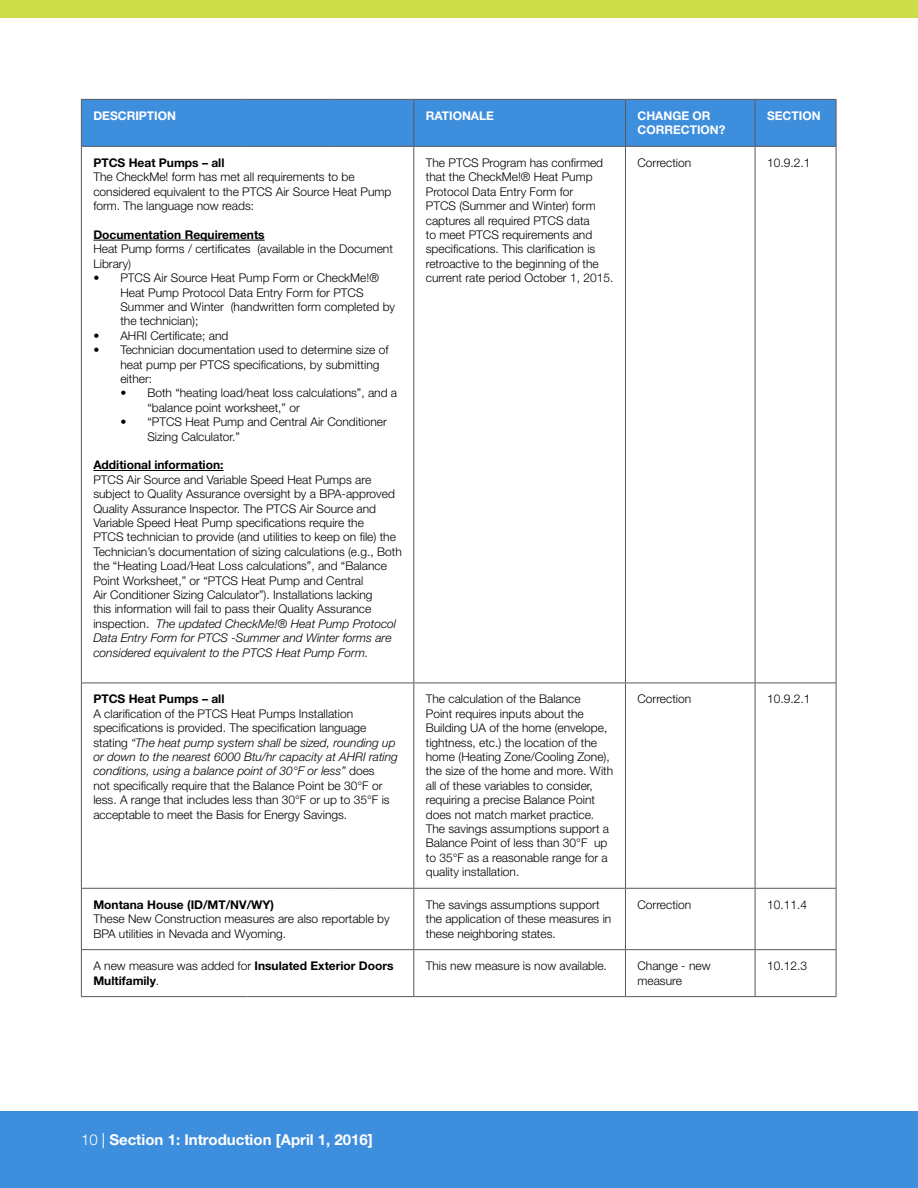
<style>
.page{position:relative;width:918px;height:1188px;background:#fff}
.page>*{position:absolute;margin:0;border:0;box-sizing:border-box;transform-origin:0 0}
.t1{font:700 15px "Helvetica Neue LT Std";color:#fff}
.t2{font:300 12px/14.4px "Helvetica Neue LT Std";color:#000}
.t3{font:700 12px/14.4px "Helvetica Neue LT Std";color:#000}
.t4{font:700 12px/14.4px "Helvetica Neue LT Std";color:#fff}
.s1{font-style:italic}
.s2{font-weight:300}
.s3{font-weight:400}
</style>
<div class="page">
<div style="left:0;top:0;width:918px;height:18px;background:#cedd4a"></div>
<div style="left:0;top:1112px;width:918px;height:76px;background:#3e8ede"></div>
<div style="left:82px;top:100px;width:754px;height:46px;background:#3e8ede"></div>
<hr style="left:413px;top:100px;width:1px;height:46px;background:#58595b">
<hr style="left:625px;top:100px;width:1px;height:46px;background:#58595b">
<hr style="left:755px;top:100px;width:1px;height:46px;background:#58595b">
<hr style="left:836px;top:100px;width:1px;height:46px;background:#58595b">
<hr style="left:413px;top:147px;width:1px;height:536px;background:#58595b">
<hr style="left:413px;top:683px;width:1px;height:205px;background:#58595b">
<hr style="left:413px;top:889px;width:1px;height:60px;background:#58595b">
<hr style="left:413px;top:950px;width:1px;height:46px;background:#58595b">
<hr style="left:625px;top:147px;width:1px;height:536px;background:#58595b">
<hr style="left:755px;top:147px;width:1px;height:536px;background:#58595b">
<hr style="left:836px;top:147px;width:1px;height:536px;background:#58595b">
<hr style="left:625px;top:683px;width:1px;height:205px;background:#58595b">
<hr style="left:755px;top:683px;width:1px;height:205px;background:#58595b">
<hr style="left:836px;top:683px;width:1px;height:205px;background:#58595b">
<hr style="left:625px;top:889px;width:1px;height:60px;background:#58595b">
<hr style="left:755px;top:889px;width:1px;height:60px;background:#58595b">
<hr style="left:836px;top:889px;width:1px;height:60px;background:#58595b">
<hr style="left:625px;top:950px;width:1px;height:46px;background:#58595b">
<hr style="left:755px;top:950px;width:1px;height:46px;background:#58595b">
<hr style="left:836px;top:950px;width:1px;height:46px;background:#58595b">
<hr style="left:81px;top:99px;width:166px;height:1px;background:#58595b">
<hr style="left:81px;top:100px;width:1px;height:46px;background:#58595b">
<hr style="left:247px;top:99px;width:84px;height:1px;background:#58595b">
<hr style="left:331px;top:99px;width:83px;height:1px;background:#58595b">
<hr style="left:414px;top:99px;width:211px;height:1px;background:#58595b">
<hr style="left:625px;top:99px;width:130px;height:1px;background:#58595b">
<hr style="left:755px;top:99px;width:81px;height:1px;background:#58595b">
<hr style="left:81px;top:146px;width:166px;height:1px;background:#58595b">
<hr style="left:247px;top:146px;width:84px;height:1px;background:#58595b">
<hr style="left:331px;top:146px;width:83px;height:1px;background:#58595b">
<hr style="left:414px;top:146px;width:211px;height:1px;background:#58595b">
<hr style="left:625px;top:146px;width:130px;height:1px;background:#58595b">
<hr style="left:755px;top:146px;width:81px;height:1px;background:#58595b">
<hr style="left:81px;top:147px;width:1px;height:536px;background:#58595b">
<hr style="left:81px;top:683px;width:166px;height:1px;background:#58595b">
<hr style="left:81px;top:683px;width:1px;height:205px;background:#58595b">
<hr style="left:247px;top:683px;width:84px;height:1px;background:#58595b">
<hr style="left:331px;top:683px;width:83px;height:1px;background:#58595b">
<hr style="left:414px;top:683px;width:211px;height:1px;background:#58595b">
<hr style="left:625px;top:683px;width:130px;height:1px;background:#58595b">
<hr style="left:755px;top:683px;width:81px;height:1px;background:#58595b">
<hr style="left:81px;top:888px;width:166px;height:1px;background:#58595b">
<hr style="left:81px;top:889px;width:1px;height:60px;background:#58595b">
<hr style="left:247px;top:888px;width:84px;height:1px;background:#58595b">
<hr style="left:331px;top:888px;width:83px;height:1px;background:#58595b">
<hr style="left:414px;top:888px;width:211px;height:1px;background:#58595b">
<hr style="left:625px;top:888px;width:130px;height:1px;background:#58595b">
<hr style="left:755px;top:888px;width:81px;height:1px;background:#58595b">
<hr style="left:81px;top:949px;width:166px;height:1px;background:#58595b">
<hr style="left:81px;top:950px;width:1px;height:46px;background:#58595b">
<hr style="left:247px;top:949px;width:84px;height:1px;background:#58595b">
<hr style="left:331px;top:949px;width:83px;height:1px;background:#58595b">
<hr style="left:414px;top:949px;width:211px;height:1px;background:#58595b">
<hr style="left:625px;top:949px;width:130px;height:1px;background:#58595b">
<hr style="left:755px;top:949px;width:81px;height:1px;background:#58595b">
<hr style="left:81px;top:996px;width:166px;height:1px;background:#58595b">
<hr style="left:247px;top:996px;width:84px;height:1px;background:#58595b">
<hr style="left:331px;top:996px;width:83px;height:1px;background:#58595b">
<hr style="left:414px;top:996px;width:211px;height:1px;background:#58595b">
<hr style="left:625px;top:996px;width:130px;height:1px;background:#58595b">
<hr style="left:755px;top:996px;width:81px;height:1px;background:#58595b">
<hr style="left:93px;top:240px;width:172px;height:1px;background:#000">
<hr style="left:93px;top:470px;width:131px;height:1px;background:#000">
<p class="t4" style="left:93px;top:108px;width:84px">Description</p>
<p class="t4" style="left:426px;top:108px;width:70px">Rationale</p>
<p class="t4" style="left:637px;top:108px;width:89px">Change or<br>Correction?</p>
<p class="t4" style="left:767px;top:108px;width:55px">Section</p>
<p class="t3" style="left:93px;top:155px;width:9px">PTC</p>
<p class="t3" style="left:118px;top:155px;width:108px">S Heat Pumps – all</p>
<p class="t2" style="left:93px;top:170px;width:300px">The CheckMe! form has met all requirements to be considered equivalent to the PTCS Air Source Heat Pump form. The language now reads:</p>
<p class="t3" style="left:93px;top:227px;width:173px">Documentation Requirements</p>
<p class="t2" style="left:93px;top:242px;width:301px">Heat Pump forms / certificates (available in the Document<br>Library)</p>
<p class="t2" style="left:120px;top:270px;width:276px;text-indent:-27px">• PTCS Air Source Heat Pump Form or CheckMe!® Heat Pump Protocol Data Entry Form for PTCS Summer and Winter (handwritten form completed by the technician);</p>
<p class="t2" style="left:93px;top:328px;width:137px">• AHRI Certificate; and</p>
<p class="t2" style="left:120px;top:342px;width:270px;text-indent:-27px">• Technician documentation used to determine size of heat pump per PTCS specifications, by submitting either:</p>
<p class="t2" style="left:147px;top:386px;width:251px;text-indent:-27px">• Both “heating load/heat loss calculations”, and a “balance point worksheet,” or</p>
<p class="t2" style="left:147px;top:414px;width:241px;text-indent:-27px">• “PTCS Heat Pump and Central Air Conditioner<br>Sizing Calculator.”</p>
<p class="t3" style="left:93px;top:458px;width:132px">Additional information:</p>
<p class="t2" style="left:93px;top:472px;width:310px">PTCS Air Source and Variable Speed Heat Pumps are subject to Quality Assurance oversight by a BPA-approved Quality Assurance Inspector. The PTCS Air Source and Variable Speed Heat Pump specifications require the<br>PTCS technician to provide (and utilities to keep on file) the Technician’s documentation of sizing calculations (e.g., Both the “Heating Load/Heat Loss calculations”, and “Balance Point Worksheet,” or “PTCS Heat Pump and Central<br>Air Conditioner Sizing Calculator”). Installations lacking<br>this information will fail to pass their Quality Assurance inspection. <span class="s1">The updated CheckMe!® Heat Pump Protocol Data Entry Form for PTCS -Summer and Winter forms are considered equivalent to the PTCS Heat Pump Form.</span></p>
<p class="t2" style="left:426px;top:155px;width:189px">The PTCS Program has confirmed that the CheckMe!® Heat Pump<br>Protocol Data Entry Form for<br>PTCS (Summer and Winter) form captures all required PTCS data<br>to meet PTCS requirements and specifications. This clarification is retroactive to the beginning of the current rate period October 1, 2015.</p>
<p class="t2" style="left:637px;top:155px;width:55px">Correction</p>
<p class="t2" style="left:767px;top:155px;width:45px">10.9.2.1</p>
<p class="t3" style="left:93px;top:692px;width:9px">PTC</p>
<p class="t3" style="left:118px;top:692px;width:108px">S Heat Pumps – all</p>
<p class="t2" style="left:93px;top:706px;width:306px">A clarification of the PTCS Heat Pumps Installation specifications is provided. The specification language stating <span class="s1">“The heat pump system shall be sized, rounding up or down to the nearest 6000 Btu/hr capacity at AHRI rating conditions, using a balance point of 30°F or less”</span> does<br>not specifically require that the Balance Point be 30°F or less. A range that includes less than 30°F or up to 35°F is acceptable to meet the Basis for Energy Savings.</p>
<p class="t3" style="left:93px;top:897px;width:182px">Montana House (ID/MT/NV/WY)</p>
<p class="t2" style="left:93px;top:912px;width:298px">These New Construction measures are also reportable by<br>BPA utilities in Nevada and Wyoming.</p>
<p class="t2" style="left:426px;top:692px;width:189px">The calculation of the Balance<br>Point requires inputs about the<br>Building UA of the home (envelope, tightness, etc.) the location of the home (Heating Zone/Cooling Zone), the size of the home and more. With all of these variables to consider, requiring a precise Balance Point does not match market practice.<br>The savings assumptions support a<br>Balance Point of less than 30°F up to 35°F as a reasonable range for a quality installation.</p>
<p class="t2" style="left:637px;top:692px;width:55px">Correction</p>
<p class="t2" style="left:767px;top:692px;width:45px">10.9.2.1</p>
<p class="t2" style="left:426px;top:897px;width:187px">The savings assumptions support the application of these measures in these neighboring states.</p>
<p class="t2" style="left:637px;top:897px;width:55px">Correction</p>
<p class="t2" style="left:767px;top:897px;width:42px">10.11.4</p>
<p class="t3" style="left:93px;top:958px;width:302px"><span class="s2">A new measure was added for</span> Insulated Exterior Doors<br>Multifamily<span class="s2">.</span></p>
<p class="t2" style="left:426px;top:958px;width:183px">This new measure is now available.</p>
<p class="t2" style="left:637px;top:958px;width:75px">Change - new measure</p>
<p class="t2" style="left:767px;top:958px;width:42px">10.12.3</p>
<p class="t1" style="left:81px;top:1130px;width:293px"><span class="s2">10</span> <span class="s3">|</span> Section 1: Introduction [April 1, 2016]</p>
</div>
